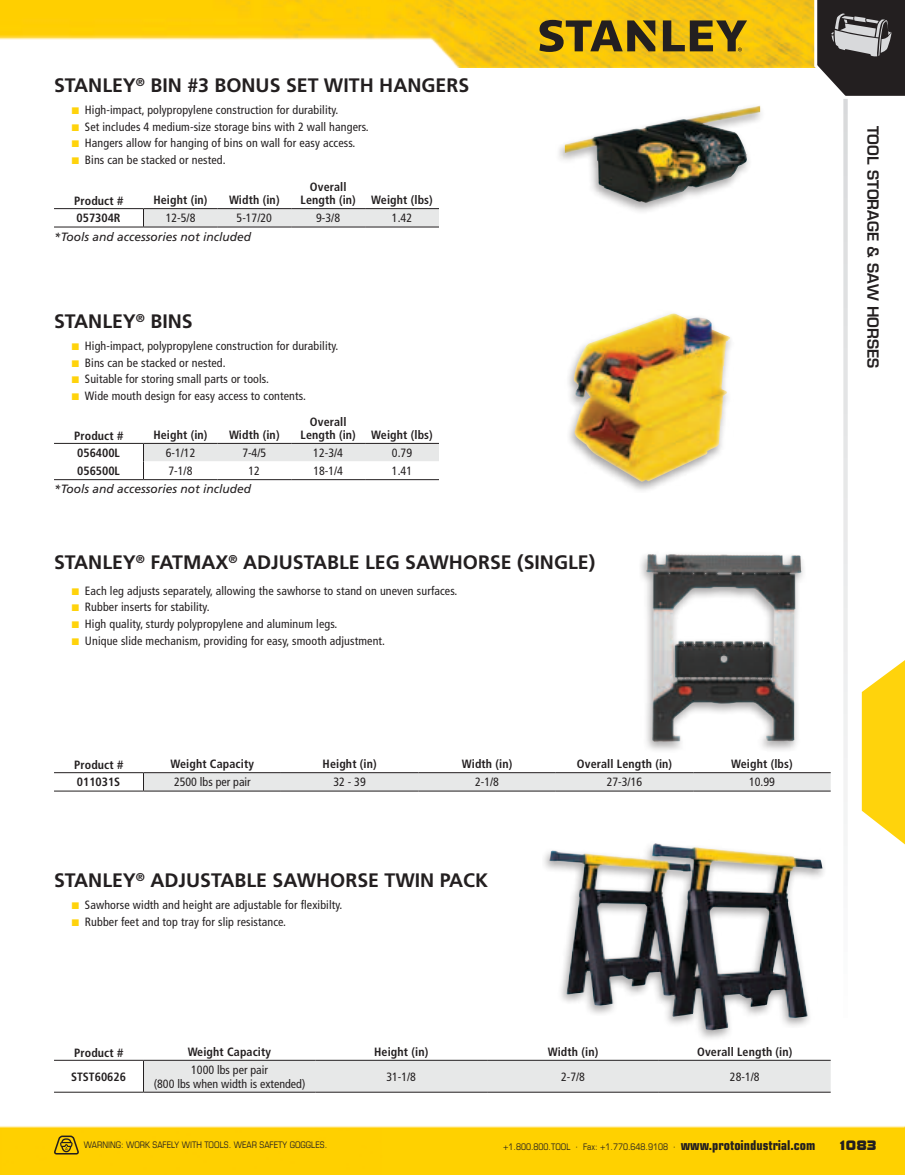
<style>
.page{position:relative;width:905px;height:1175px;background:#fff}
.page>*{position:absolute;margin:0;border:0;box-sizing:border-box;transform-origin:0 0}
.t1{font:700 19.5px "Frutiger LT Std";color:#231f20}
.t2{font:600 15px "Eurostile LT Std";color:#231f20}
.t3{font:14.25px "Bolt EF";color:#231f20}
.t4{font:condensed 12px/13.5px "Frutiger LT Std";letter-spacing:.01em;color:#231f20;text-align:center}
.t5{font:700 condensed 12px/13.5px "Frutiger LT Std";letter-spacing:.01em;color:#231f20;text-align:center}
.t6{font:italic 12px "Frutiger LT Std";color:#231f20}
.t7{font:condensed 9px "Eurostile LT Std";color:#231f20}
.s1{color:#ffd30c}
.s2{font-weight:700;font-size:13.5px}
</style>
<div class="page">
<img style="left:0;top:0;width:812px;height:68px">
<svg style="left:539px;top:20px;width:116px;height:32px;background:#896f16"></svg>
<svg style="left:663px;top:20px;width:84px;height:31px;background:#8f7518"></svg>
<img style="left:904px;top:1097px;width:1px;height:77px">
<div style="left:0;top:1126px;width:904px;height:48px;background:#ffd100"></div>
<svg style="left:843px;top:102px;width:4px;height:744px;fill:#e9eaeb"></svg>
<svg style="left:54px;top:1134px;width:26px;height:21px"></svg>
<svg style="left:861px;top:661px;width:43px;height:183px"></svg>
<svg style="left:143px;top:209px;width:296px;height:18px;background:#dfe0e0"></svg>
<hr style="left:291px;top:227px;width:74px;height:1px;background:#231f20">
<hr style="left:365px;top:227px;width:74px;height:1px;background:#231f20">
<hr style="left:54px;top:208px;width:89px;height:1px;background:#231f20">
<hr style="left:143px;top:208px;width:74px;height:1px;background:#231f20">
<hr style="left:217px;top:208px;width:74px;height:1px;background:#231f20">
<hr style="left:291px;top:208px;width:74px;height:1px;background:#231f20">
<hr style="left:365px;top:208px;width:74px;height:1px;background:#231f20">
<hr style="left:54px;top:227px;width:89px;height:1px;background:#231f20">
<hr style="left:143px;top:227px;width:74px;height:1px;background:#231f20">
<hr style="left:217px;top:227px;width:74px;height:1px;background:#231f20">
<hr style="left:54px;top:443px;width:89px;height:1px;background:#231f20">
<hr style="left:365px;top:479px;width:74px;height:1px;background:#231f20">
<hr style="left:291px;top:479px;width:74px;height:1px;background:#231f20">
<svg style="left:143px;top:443px;width:296px;height:36px"></svg>
<hr style="left:54px;top:479px;width:89px;height:1px;background:#231f20">
<hr style="left:143px;top:479px;width:74px;height:1px;background:#231f20">
<hr style="left:217px;top:479px;width:74px;height:1px;background:#231f20">
<div style="left:143px;top:773px;width:687px;height:17px;background:#e7e8e8"></div>
<hr style="left:54px;top:790px;width:89px;height:1px;background:#231f20">
<hr style="left:143px;top:790px;width:138px;height:1px;background:#231f20">
<hr style="left:281px;top:790px;width:137px;height:1px;background:#231f20">
<hr style="left:418px;top:790px;width:138px;height:1px;background:#231f20">
<hr style="left:556px;top:790px;width:137px;height:1px;background:#231f20">
<hr style="left:693px;top:790px;width:137px;height:1px;background:#231f20">
<hr style="left:54px;top:772px;width:89px;height:1px;background:#231f20">
<hr style="left:143px;top:772px;width:138px;height:1px;background:#231f20">
<hr style="left:281px;top:772px;width:137px;height:1px;background:#231f20">
<hr style="left:418px;top:772px;width:138px;height:1px;background:#231f20">
<hr style="left:556px;top:772px;width:137px;height:1px;background:#231f20">
<hr style="left:693px;top:772px;width:137px;height:1px;background:#231f20">
<div style="left:144px;top:1060px;width:686px;height:31px;background:#e7e8e8"></div>
<hr style="left:143px;top:1060px;width:1px;height:31px;background:#231f20">
<hr style="left:54px;top:1091px;width:89px;height:1px;background:#231f20">
<hr style="left:143px;top:1091px;width:172px;height:1px;background:#231f20">
<hr style="left:315px;top:1091px;width:172px;height:1px;background:#231f20">
<hr style="left:487px;top:1091px;width:172px;height:1px;background:#231f20">
<hr style="left:659px;top:1091px;width:171px;height:1px;background:#231f20">
<hr style="left:54px;top:1059px;width:89px;height:1px;background:#231f20">
<hr style="left:143px;top:1059px;width:172px;height:1px;background:#231f20">
<hr style="left:315px;top:1059px;width:172px;height:1px;background:#231f20">
<hr style="left:487px;top:1059px;width:172px;height:1px;background:#231f20">
<hr style="left:659px;top:1059px;width:171px;height:1px;background:#231f20">
<svg style="left:812px;top:0;width:92px;height:102px;background:#615d5b"></svg>
<div style="left:555px;top:102px;width:211px;height:112px;background:#231f20;opacity:.4"></div>
<img style="left:565px;top:106px;width:195px;height:97px">
<div style="left:564px;top:310px;width:171px;height:183px;background:#231f20;opacity:.4"></div>
<img style="left:573px;top:313px;width:158px;height:169px">
<div style="left:636px;top:550px;width:170px;height:203px;background:#231f20;opacity:.4"></div>
<img style="left:646px;top:554px;width:155px;height:187px">
<div style="left:539px;top:839px;width:288px;height:202px;background:#231f20;opacity:.4"></div>
<img style="left:549px;top:843px;width:144px;height:162px">
<h1 class="t1" style="left:54px;top:74px;width:340px">STANLEY<sup>®</sup> BIN #3 BONUS SET WITH HAN</h1>
<h1 class="t1" style="left:421px;top:74px;width:26px">GERS</h1>
<p class="t4" style="left:72px;top:103px;width:268px"><span class="s1">■</span> High-impact, polypropylene construction for durability.</p>
<p class="t4" style="left:72px;top:120px;width:298px"><span class="s1">■</span> Set includes 4 medium-size storage bins with 2 wall hangers.</p>
<p class="t4" style="left:72px;top:137px;width:285px"><span class="s1">■</span> Hangers allow for hanging of bins on wall for easy access.</p>
<p class="t4" style="left:72px;top:153px;width:155px"><span class="s1">■</span> Bins can be stacked or nested.</p>
<p class="t5" style="left:74px;top:194px;width:51px">Product #</p>
<p class="t5" style="left:153px;top:193px;width:56px">Height (in)</p>
<p class="t5" style="left:229px;top:193px;width:52px">Width (in)</p>
<p class="t5" style="left:300px;top:180px;width:57px">Overall<br>Length (in)</p>
<p class="t5" style="left:371px;top:193px;width:63px">Weight (lbs)</p>
<p class="t5" style="left:76px;top:211px;width:46px">057304R</p>
<p class="t4" style="left:166px;top:211px;width:31px">12-5/8</p>
<p class="t4" style="left:236px;top:211px;width:37px">5-17/20</p>
<p class="t4" style="left:316px;top:211px;width:25px">9-3/8</p>
<p class="t4" style="left:392px;top:211px;width:22px">1.42</p>
<p class="t6" style="left:54px;top:229px;width:199px">*Tools and accessories not included</p>
<h1 class="t1" style="left:54px;top:310px;width:127px">STANLEY<sup>®</sup> BINS</h1>
<p class="t4" style="left:72px;top:339px;width:268px"><span class="s1">■</span> High-impact, polypropylene construction for durability.</p>
<p class="t4" style="left:72px;top:356px;width:155px"><span class="s1">■</span> Bins can be stacked or nested.</p>
<p class="t4" style="left:72px;top:372px;width:198px"><span class="s1">■</span> Suitable for storing small parts or tools.</p>
<p class="t4" style="left:72px;top:389px;width:235px"><span class="s1">■</span> Wide mouth design for easy access to contents.</p>
<p class="t5" style="left:74px;top:429px;width:51px">Product #</p>
<p class="t5" style="left:153px;top:428px;width:56px">Height (in)</p>
<p class="t5" style="left:229px;top:428px;width:52px">Width (in)</p>
<p class="t5" style="left:300px;top:415px;width:57px">Overall<br>Length (in)</p>
<p class="t5" style="left:371px;top:428px;width:63px">Weight (lbs)</p>
<p class="t5" style="left:77px;top:446px;width:44px">056400L</p>
<p class="t4" style="left:166px;top:446px;width:31px">6-1/12</p>
<p class="t4" style="left:242px;top:446px;width:25px">7-4/5</p>
<p class="t4" style="left:313px;top:446px;width:31px">12-3/4</p>
<p class="t4" style="left:392px;top:446px;width:22px">0.79</p>
<p class="t5" style="left:77px;top:464px;width:44px">056500L</p>
<p class="t4" style="left:168px;top:464px;width:25px">7-1/8</p>
<p class="t4" style="left:248px;top:464px;width:13px">12</p>
<p class="t4" style="left:313px;top:464px;width:31px">18-1/4</p>
<p class="t4" style="left:392px;top:464px;width:22px">1.41</p>
<p class="t6" style="left:54px;top:482px;width:199px">*Tools and accessories not included</p>
<h1 class="t1" style="left:54px;top:551px;width:436px">STANLEY<sup>®</sup> FATMAX<sup>®</sup> ADJUSTABLE LEG SAWHORSE</h1>
<h1 class="t1" style="left:517px;top:551px;width:79px">(SINGLE)</h1>
<p class="t4" style="left:72px;top:584px;width:387px"><span class="s1">■</span> Each leg adjusts separately, allowing the sawhorse to stand on uneven surfaces.</p>
<p class="t4" style="left:72px;top:600px;width:139px"><span class="s1">■</span> Rubber inserts for stability.</p>
<p class="t4" style="left:72px;top:617px;width:267px"><span class="s1">■</span> High quality, sturdy polypropylene and aluminum legs.</p>
<p class="t4" style="left:72px;top:634px;width:315px"><span class="s1">■</span> Unique slide mechanism, providing for easy, smooth adjustment.</p>
<p class="t5" style="left:74px;top:758px;width:51px">Product #</p>
<p class="t5" style="left:170px;top:757px;width:85px">Weight Capacity</p>
<p class="t5" style="left:322px;top:757px;width:56px">Height (in)</p>
<p class="t5" style="left:462px;top:757px;width:52px">Width (in)</p>
<p class="t5" style="left:577px;top:757px;width:97px">Overall Length (in)</p>
<p class="t5" style="left:731px;top:757px;width:63px">Weight (lbs)</p>
<p class="t5" style="left:77px;top:775px;width:45px">011031S</p>
<p class="t4" style="left:174px;top:775px;width:78px">2500 lbs per pair</p>
<p class="t4" style="left:333px;top:775px;width:34px">32 - 39</p>
<p class="t4" style="left:475px;top:775px;width:25px">2-1/8</p>
<p class="t4" style="left:606px;top:775px;width:37px">27-3/16</p>
<p class="t4" style="left:749px;top:775px;width:27px">10.99</p>
<h1 class="t1" style="left:54px;top:869px;width:303px">STANLEY<sup>®</sup> ADJUSTABLE SAWHORSE</h1>
<h1 class="t1" style="left:384px;top:869px;width:105px">TWIN PACK</h1>
<p class="t4" style="left:72px;top:898px;width:272px"><span class="s1">■</span> Sawhorse width and height are adjustable for flexibilty.</p>
<p class="t4" style="left:72px;top:915px;width:216px"><span class="s1">■</span> Rubber feet and top tray for slip resistance.</p>
<p class="t5" style="left:74px;top:1045px;width:51px">Product #</p>
<p class="t5" style="left:188px;top:1045px;width:85px">Weight Capacity</p>
<p class="t5" style="left:374px;top:1045px;width:56px">Height (in)</p>
<p class="t5" style="left:547px;top:1045px;width:52px">Width (in)</p>
<p class="t5" style="left:697px;top:1045px;width:97px">Overall Length (in)</p>
<p class="t5" style="left:71px;top:1069px;width:56px">STST60626</p>
<p class="t4" style="left:154px;top:1063px;width:153px">1000 lbs per pair<br>(800 lbs when width is extended)</p>
<p class="t4" style="left:386px;top:1069px;width:31px">31-1/8</p>
<p class="t4" style="left:561px;top:1069px;width:25px">2-7/8</p>
<p class="t4" style="left:730px;top:1069px;width:31px">28-1/8</p>
<p class="t2" style="left:882px;top:126px;width:243px;rotate:90deg">Tool Storage &amp; Saw Horses</p>
<p class="t7" style="left:84px;top:1139px;width:245px">WARNING: WORK SAFELY WITH TOOLS. WEAR SAFETY GOGGLES.</p>
<p class="t7" style="left:503px;top:1141px;width:314px">+1.800.800.TOOL · Fax: +1.770.648.9108 · <span class="s2">www.protoindustrial.com</span></p>
<p class="t3" style="left:840px;top:1137px;width:38px">1083</p>
</div>
